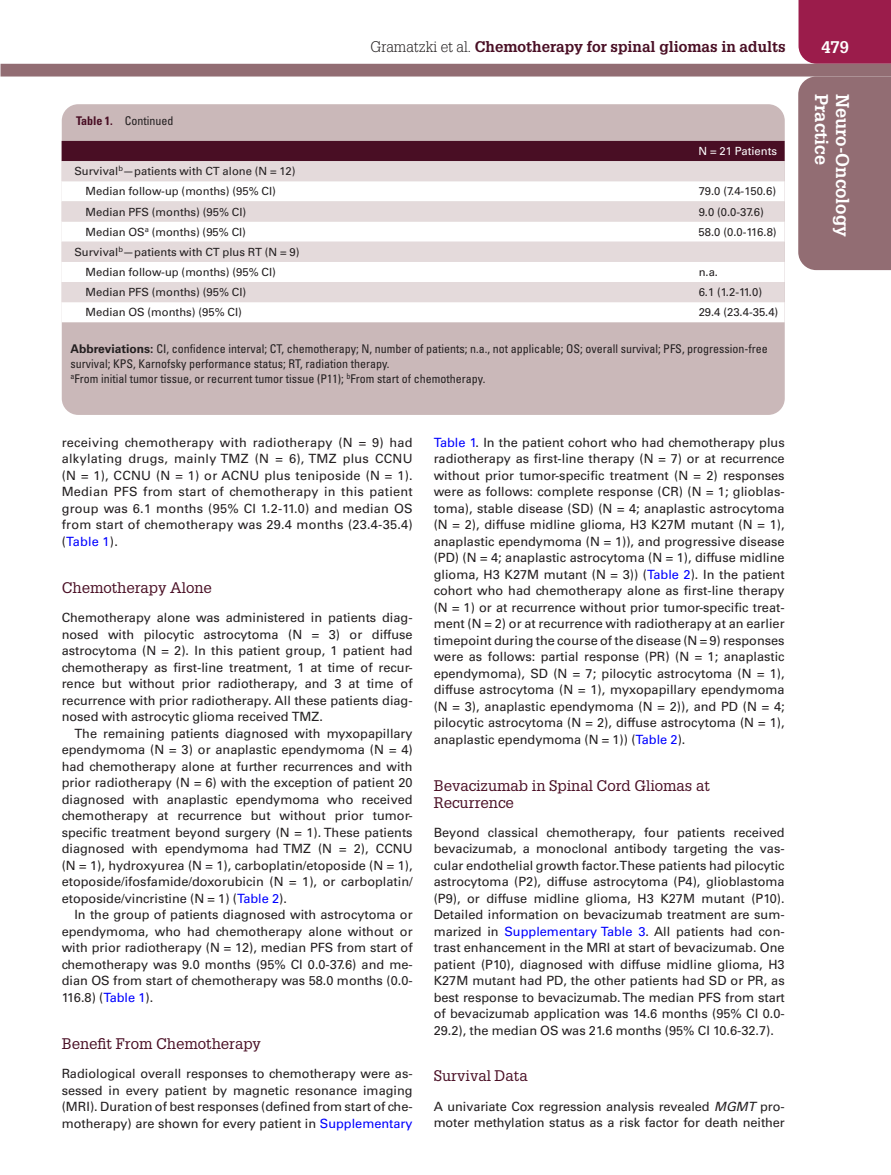
<style>
.page{position:relative;width:891px;height:1175px;background:#fff}
.page>*{position:absolute;margin:0;border:0;box-sizing:border-box;transform-origin:0 0}
.t1{font:700 18px "Glypha LT Std";color:#fff}
.t2{font:700 16.5px "Glypha LT Std";color:#fff}
.t3{font:15px/16.5px "Glypha LT Std";color:#490e24}
.t4{font:700 15px "Glypha LT Std";color:#490e24}
.t5{font:12.75px/16.5px "Univers LT Std";color:#231f20;text-align:justify}
.t6{font:condensed 12px/15px "Univers LT Std";color:#231f20}
.t7{font:11.25px/20.1px "Univers LT Std";color:#231f20}
.t8{font:11.25px "Univers LT Std";color:#fff}
.s1{font-weight:300;color:#231f20}
.s2{font-weight:700;color:#490e24}
.s3{font-weight:700;font-stretch:normal}
.s4{color:#00f}
.s5{font-style:italic}
</style>
<div class="page">
<div style="left:799px;top:0;width:92px;height:64px;background:#9b1c4b"></div>
<div style="left:1px;top:64px;width:890px;height:12px;background:#926d73"></div>
<div style="left:798px;top:76px;width:93px;height:194px;background:#926d73"></div>
<div style="left:62px;top:104px;width:723px;height:311px;background:#cab8b9;border-radius:16px"></div>
<div style="left:62px;top:141px;width:723px;height:20px;background:#490e24"></div>
<div style="left:62px;top:161px;width:723px;height:20px;background:#e4dadb"></div>
<svg style="left:62px;top:181px;width:723px;height:141px;background:#f3eeef"></svg>
<p class="t4" style="left:371px;top:37px;width:417px"><span class="s1">Gramatzki et al.</span> Chemotherapy for spinal gliomas in adults</p>
<p class="t2" style="left:821px;top:37px;width:29px">479</p>
<h1 class="t1" style="left:833px;top:94px;width:73px;rotate:90deg">Practice</h1>
<h1 class="t1" style="left:854px;top:94px;width:145px;rotate:90deg">Neuro-Oncology</h1>
<p class="t6" style="left:76px;top:113px;width:99px"><span class="s2">Table 1.</span> Continued</p>
<p class="t8" style="left:699px;top:144px;width:80px">N = 21 Patients</p>
<p class="t7" style="left:86px;top:161px;width:211px;text-indent:-11px">Survival<sup>b</sup>—patients with CT alone (N = 12)<br>Median follow-up (months) (95% CI)</p>
<p class="t7" style="left:699px;top:181px;width:79px">79.0 (7.4-150.6)</p>
<p class="t7" style="left:86px;top:201px;width:162px">Median PFS (months) (95% CI)</p>
<p class="t7" style="left:699px;top:201px;width:67px">9.0 (0.0-37.6)</p>
<p class="t7" style="left:86px;top:222px;width:162px">Median OS<sup>a</sup> (months) (95% CI)</p>
<p class="t7" style="left:699px;top:222px;width:80px">58.0 (0.0-116.8)</p>
<p class="t7" style="left:86px;top:242px;width:215px;text-indent:-11px">Survival<sup>b</sup>—patients with CT plus RT (N = 9)<br>Median follow-up (months) (95% CI)</p>
<p class="t7" style="left:699px;top:262px;width:21px">n.a.</p>
<p class="t7" style="left:86px;top:282px;width:162px">Median PFS (months) (95% CI)</p>
<p class="t7" style="left:699px;top:282px;width:65px">6.1 (1.2-11.0)</p>
<p class="t7" style="left:86px;top:302px;width:158px">Median OS (months) (95% CI)</p>
<p class="t7" style="left:699px;top:302px;width:81px">29.4 (23.4-35.4)</p>
<p class="t6" style="left:71px;top:341px;width:699px"><span class="s3">Abbreviations:</span> CI, confidence interval; CT, chemotherapy; N, number of patients; n.a., not applicable; OS; overall survival; PFS, progression-free survival; KPS, Karnofsky performance status; RT, radiation therapy.<br><sup>a</sup>From initial tumor tissue, or recurrent tumor tissue (P11); <sup>b</sup>From start of chemotherapy.</p>
<p class="t5" style="left:62px;top:434px;width:353px">receiving chemotherapy with radiotherapy (N = 9) had alkylating drugs, mainly TMZ (N = 6), TMZ plus CCNU (N = 1), CCNU (N = 1) or ACNU plus teniposide (N = 1).<br>Median PFS from start of chemotherapy in this patient group was 6.1 months (95% CI 1.2-11.0) and median OS from start of chemotherapy was 29.4 months (23.4-35.4) (<span class="s4">Table 1</span>).</p>
<p class="t3" style="left:62px;top:579px;width:152px">Chemotherapy Alone</p>
<p class="t5" style="left:62px;top:609px;width:353px">Chemotherapy alone was administered in patients diag&shy;nosed with pilocytic astrocytoma (N = 3) or diffuse astrocytoma (N = 2). In this patient group, 1 patient had chemotherapy as first-line treatment, 1 at time of recur&shy;rence but without prior radiotherapy, and 3 at time of recurrence with prior radiotherapy. All these patients diag&shy;nosed with astrocytic glioma received TMZ.</p>
<p class="t5" style="left:62px;top:725px;width:353px;text-indent:13px">The remaining patients diagnosed with myxopapillary ependymoma (N = 3) or anaplastic ependymoma (N = 4) had chemotherapy alone at further recurrences and with prior radiotherapy (N = 6) with the exception of patient 20 diagnosed with anaplastic ependymoma who received chemotherapy at recurrence but without prior tumor&shy;specific treatment beyond surgery (N = 1). These patients diagnosed with ependymoma had TMZ (N = 2), CCNU (N = 1), hydroxyurea (N = 1), carboplatin/etoposide (N = 1), etoposide/ifosfamide/doxorubicin (N = 1), or carboplatin/ etoposide/vincristine (N = 1) (<span class="s4">Table 2</span>).</p>
<p class="t5" style="left:62px;top:906px;width:353px;text-indent:13px">In the group of patients diagnosed with astrocytoma or ependymoma, who had chemotherapy alone without or with prior radiotherapy (N = 12), median PFS from start of chemotherapy was 9.0 months (95% CI 0.0-37.6) and me&shy;dian OS from start of chemotherapy was 58.0 months (0.0- 116.8) (<span class="s4">Table 1</span>).</p>
<p class="t3" style="left:62px;top:1035px;width:201px">Benefit From Chemotherapy</p>
<p class="t5" style="left:62px;top:1065px;width:353px">Radiological overall responses to chemotherapy were as&shy;sessed in every patient by magnetic resonance imaging (MRI). Duration of best responses (defined from start of che&shy;motherapy) are shown for every patient in <span class="s4">Supplementary</span></p>
<p class="t5" style="left:434px;top:434px;width:353px"><span class="s4">Table 1</span>. In the patient cohort who had chemotherapy plus radiotherapy as first-line therapy (N = 7) or at recurrence without prior tumor-specific treatment (N = 2) responses were as follows: complete response (CR) (N = 1; glioblas&shy;toma), stable disease (SD) (N = 4; anaplastic astrocytoma (N = 2), diffuse midline glioma, H3 K27M mutant (N = 1), anaplastic ependymoma (N = 1)), and progressive disease (PD) (N = 4; anaplastic astrocytoma (N = 1), diffuse midline glioma, H3 K27M mutant (N = 3)) (<span class="s4">Table 2</span>). In the patient cohort who had chemotherapy alone as first-line therapy (N = 1) or at recurrence without prior tumor-specific treat&shy;ment (N = 2) or at recurrence with radiotherapy at an earlier timepoint during the course of the disease (N = 9) responses were as follows: partial response (PR) (N = 1; anaplastic ependymoma), SD (N = 7; pilocytic astrocytoma (N = 1), diffuse astrocytoma (N = 1), myxopapillary ependymoma (N = 3), anaplastic ependymoma (N = 2)), and PD (N = 4; pilocytic astrocytoma (N = 2), diffuse astrocytoma (N = 1), anaplastic ependymoma (N = 1)) (<span class="s4">Table 2</span>).</p>
<p class="t3" style="left:434px;top:777px;width:278px">Bevacizumab in Spinal Cord Gliomas at<br>Recurrence</p>
<p class="t5" style="left:434px;top:824px;width:353px">Beyond classical chemotherapy, four patients received bevacizumab, a monoclonal antibody targeting the vas&shy;cular endothelial growth factor. These patients had pilocytic astrocytoma (P2), diffuse astrocytoma (P4), glioblastoma (P9), or diffuse midline glioma, H3 K27M mutant (P10).<br>Detailed information on bevacizumab treatment are sum&shy;marized in <span class="s4">Supplementary Table 3</span>. All patients had con&shy;trast enhancement in the MRI at start of bevacizumab. One patient (P10), diagnosed with diffuse midline glioma, H3<br>K27M mutant had PD, the other patients had SD or PR, as best response to bevacizumab. The median PFS from start of bevacizumab application was 14.6 months (95% CI 0.0- 29.2), the median OS was 21.6 months (95% CI 10.6-32.7).</p>
<p class="t3" style="left:434px;top:1067px;width:96px">Survival Data</p>
<p class="t5" style="left:434px;top:1098px;width:353px">A univariate Cox regression analysis revealed <span class="s5">MGMT</span> pro&shy;moter methylation status as a risk factor for death neither</p>
</div>
